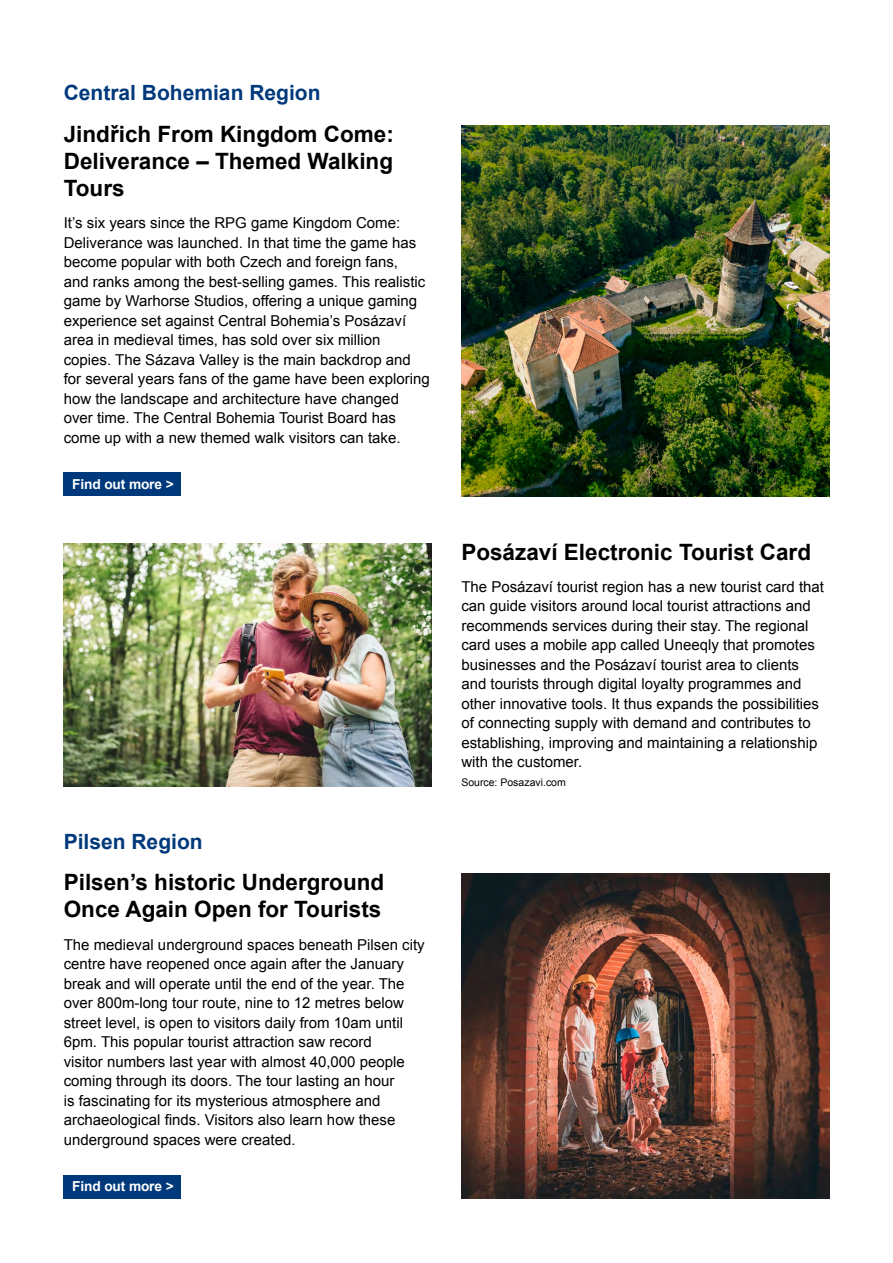
<style>
.page{position:relative;width:893px;height:1263px;background:#fff}
.page>*{position:absolute;margin:0;border:0;box-sizing:border-box;transform-origin:0 0}
.t1{font:700 22.5px/27px "Arial";color:#000;text-align:justify}
.t2{font:700 21px "Arial";color:#00397b}
.t3{font:15px/19.5px "Arial";color:#000}
.t4{font:700 13.65px "Arial";letter-spacing:-.01em;color:#fff}
.t5{font:10.5px "Arial";color:#000}
</style>
<div class="page">
<img style="left:64px;top:543px;width:368px;height:243px">
<img style="left:461px;top:125px;width:368px;height:371px">
<img style="left:461px;top:874px;width:368px;height:324px">
<div style="left:64px;top:1175px;width:117px;height:23px;background:#00397b"></div>
<div style="left:64px;top:472px;width:117px;height:24px;background:#00397b"></div>
<h2 class="t2" style="left:64px;top:79px;width:258px">Central Bohemian Region</h2>
<h1 class="t1" style="left:64px;top:121px;width:332px">Jindřich From Kingdom Come:<br>Deliverance – Themed Walking Tours</h1>
<p class="t3" style="left:64px;top:213px;width:368px">It’s six years since the RPG game Kingdom Come:<br>Deliverance was launched. In that time the game has become popular with both Czech and foreign fans,<br>and ranks among the best-selling games. This realistic game by Warhorse Studios, offering a unique gaming experience set against Central Bohemia’s Posázaví area in medieval times, has sold over six million copies. The Sázava Valley is the main backdrop and for several years fans of the game have been exploring how the landscape and architecture have changed over time. The Central Bohemia Tourist Board has come up with a new themed walk visitors can take.</p>
<p class="t4" style="left:72px;top:475px;width:103px">Find out more &gt;</p>
<h2 class="t2" style="left:64px;top:827px;width:140px">Pilsen Region</h2>
<h1 class="t1" style="left:64px;top:870px;width:322px">Pilsen’s historic Underground<br>Once Again Open for Tourists</h1>
<p class="t3" style="left:64px;top:935px;width:363px">The medieval underground spaces beneath Pilsen city centre have reopened once again after the January break and will operate until the end of the year. The over 800m-long tour route, nine to 12 metres below street level, is open to visitors daily from 10am until 6pm. This popular tourist attraction saw record<br>visitor numbers last year with almost 40,000 people coming through its doors. The tour lasting an hour<br>is fascinating for its mysterious atmosphere and archaeological finds. Visitors also learn how these underground spaces were created.</p>
<p class="t4" style="left:72px;top:1177px;width:103px">Find out more &gt;</p>
<h1 class="t1" style="left:461px;top:539px;width:351px">Posázaví Electronic Tourist Card</h1>
<p class="t3" style="left:461px;top:577px;width:364px">The Posázaví tourist region has a new tourist card that can guide visitors around local tourist attractions and recommends services during their stay. The regional card uses a mobile app called Uneeqly that promotes businesses and the Posázaví tourist area to clients and tourists through digital loyalty programmes and other innovative tools. It thus expands the possibilities of connecting supply with demand and contributes to establishing, improving and maintaining a relationship with the customer.</p>
<p class="t5" style="left:461px;top:776px;width:106px">Source: Posazavi.com</p>
</div>
